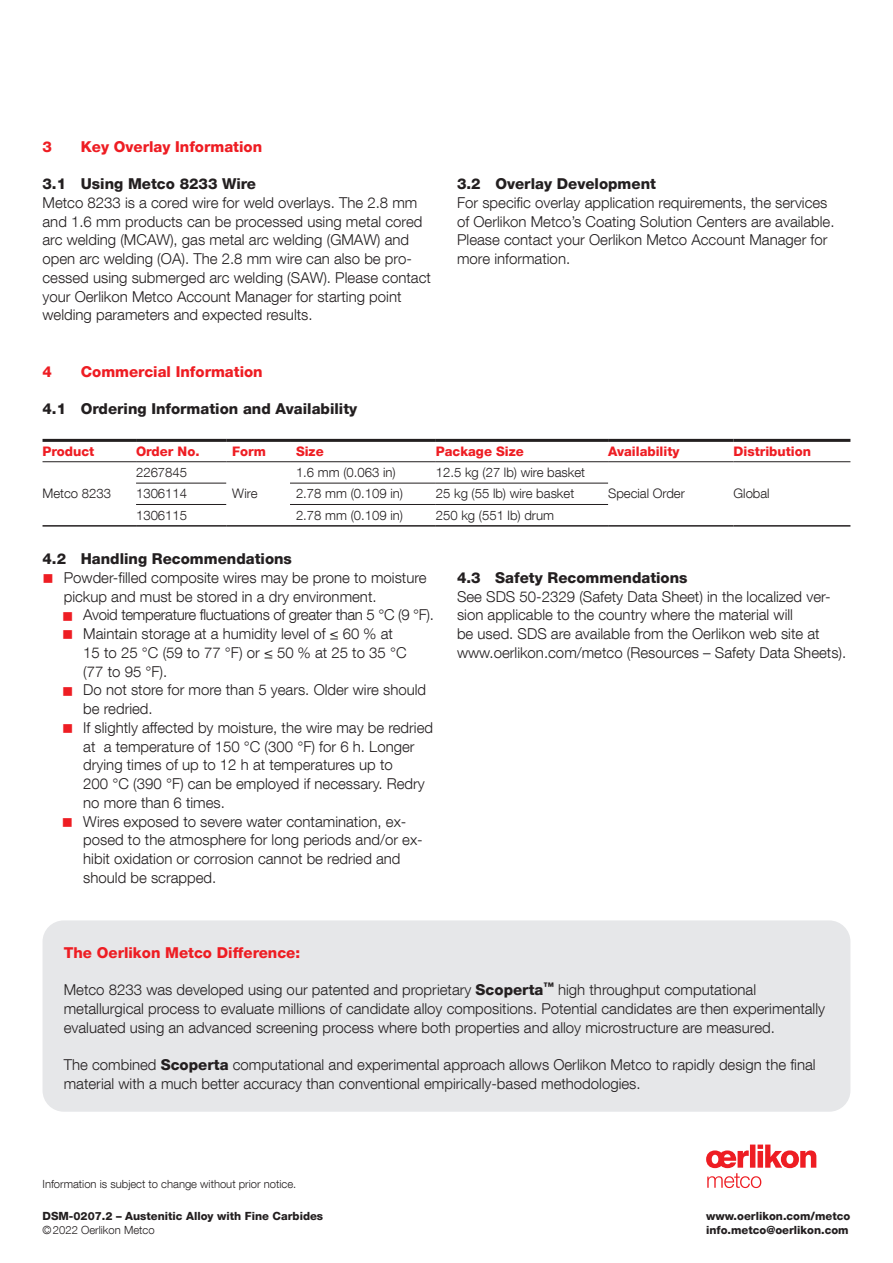
<style>
.page{position:relative;width:893px;height:1263px;background:#fff}
.page>*{position:absolute;margin:0;border:0;box-sizing:border-box;transform-origin:0 0}
.t1{font:300 15px/18.8px "Helvetica Neue LT Com";color:#231f20}
.t2{font:800 15px "Helvetica Neue LT Com";color:#231f20}
.t3{font:800 15px "Helvetica Neue LT Com";color:#ee1d23}
.t4{font:300 15px "Helvetica Neue LT Com";letter-spacing:-.02em;color:#231f20}
.t5{font:300 13.2px "Helvetica Neue LT Com";color:#231f20}
.t6{font:800 13.2px "Helvetica Neue LT Com";color:#ee1d23}
.t7{font:800 11.25px/14.1px "Helvetica Neue LT Com";color:#231f20}
.t8{font:300 11.25px "Helvetica Neue LT Com";color:#231f20}
.s1{color:#ee1d23}
.s2{font-weight:800}
</style>
<div class="page">
<svg style="left:706px;top:1144px;width:110px;height:44px"></svg>
<div style="left:43px;top:920px;width:807px;height:192px;background:#e6e7e9;border-radius:21px"></div>
<hr style="left:43px;top:461px;width:93px;height:1px;background:#231f20">
<hr style="left:136px;top:461px;width:90px;height:1px;background:#231f20">
<hr style="left:226px;top:461px;width:64px;height:1px;background:#231f20">
<hr style="left:290px;top:461px;width:146px;height:1px;background:#231f20">
<hr style="left:436px;top:461px;width:172px;height:1px;background:#231f20">
<hr style="left:608px;top:461px;width:125px;height:1px;background:#231f20">
<hr style="left:733px;top:461px;width:117px;height:1px;background:#231f20">
<hr style="left:136px;top:483px;width:90px;height:1px;background:#231f20">
<hr style="left:290px;top:483px;width:146px;height:1px;background:#231f20">
<hr style="left:436px;top:483px;width:172px;height:1px;background:#231f20">
<hr style="left:136px;top:504px;width:90px;height:1px;background:#231f20">
<hr style="left:290px;top:504px;width:146px;height:1px;background:#231f20">
<hr style="left:436px;top:504px;width:172px;height:1px;background:#231f20">
<hr style="left:43px;top:439px;width:93px;height:3px;background:#231f20">
<hr style="left:136px;top:439px;width:90px;height:3px;background:#231f20">
<hr style="left:226px;top:439px;width:64px;height:3px;background:#231f20">
<hr style="left:290px;top:439px;width:146px;height:3px;background:#231f20">
<hr style="left:436px;top:439px;width:172px;height:3px;background:#231f20">
<hr style="left:608px;top:439px;width:125px;height:3px;background:#231f20">
<hr style="left:733px;top:439px;width:117px;height:3px;background:#231f20">
<hr style="left:43px;top:525px;width:93px;height:2px;background:#231f20">
<hr style="left:226px;top:525px;width:64px;height:2px;background:#231f20">
<hr style="left:608px;top:525px;width:125px;height:2px;background:#231f20">
<hr style="left:733px;top:525px;width:117px;height:2px;background:#231f20">
<hr style="left:136px;top:525px;width:90px;height:2px;background:#231f20">
<hr style="left:290px;top:525px;width:146px;height:2px;background:#231f20">
<hr style="left:436px;top:525px;width:172px;height:2px;background:#231f20">
<p class="t3" style="left:43px;top:137px;width:11px">3</p>
<p class="t3" style="left:81px;top:137px;width:183px">Key Overlay Information</p>
<p class="t2" style="left:43px;top:175px;width:215px">3.1 Using Metco 8233 Wire</p>
<p class="t1" style="left:43px;top:193px;width:390px">Metco 8233 is a cored wire for weld overlays. The 2.8 mm and 1.6 mm products can be processed using metal cored arc welding (MCAW), gas metal arc welding (GMAW) and open arc welding (OA). The 2.8 mm wire can also be pro&shy;cessed using submerged arc welding (SAW). Please contact your Oerlikon Metco Account Manager for starting point welding parameters and expected results.</p>
<p class="t2" style="left:457px;top:175px;width:200px">3.2 Overlay Development</p>
<p class="t1" style="left:457px;top:193px;width:379px">For specific overlay application requirements, the services of Oerlikon Metco’s Coating Solution Centers are available.<br>Please contact your Oerlikon Metco Account Manager for more information.</p>
<p class="t3" style="left:43px;top:362px;width:11px">4</p>
<p class="t3" style="left:81px;top:362px;width:183px">Commercial Information</p>
<p class="t2" style="left:43px;top:400px;width:316px">4.1 Ordering Information and Availability</p>
<p class="t6" style="left:43px;top:443px;width:53px">Product</p>
<p class="t6" style="left:136px;top:443px;width:65px">Order No.</p>
<p class="t6" style="left:232px;top:443px;width:35px">Form</p>
<p class="t6" style="left:296px;top:443px;width:29px">Size</p>
<p class="t6" style="left:436px;top:443px;width:90px">Package Size</p>
<p class="t6" style="left:608px;top:443px;width:73px">Availability</p>
<p class="t6" style="left:733px;top:443px;width:79px">Distribution</p>
<p class="t5" style="left:43px;top:486px;width:70px">Metco 8233</p>
<p class="t5" style="left:296px;top:464px;width:101px">1.6 mm (0.063 in)</p>
<p class="t5" style="left:436px;top:464px;width:151px">12.5 kg (27 lb) wire basket</p>
<p class="t5" style="left:136px;top:464px;width:53px">2267845</p>
<p class="t5" style="left:136px;top:486px;width:53px">1306114</p>
<p class="t5" style="left:296px;top:486px;width:108px">2.78 mm (0.109 in)</p>
<p class="t5" style="left:436px;top:486px;width:140px">25 kg (55 lb) wire basket</p>
<p class="t5" style="left:608px;top:486px;width:78px">Special Order</p>
<p class="t5" style="left:733px;top:486px;width:38px">Global</p>
<p class="t5" style="left:136px;top:507px;width:53px">1306115</p>
<p class="t5" style="left:296px;top:507px;width:108px">2.78 mm (0.109 in)</p>
<p class="t5" style="left:436px;top:507px;width:120px">250 kg (551 lb) drum</p>
<p class="t2" style="left:43px;top:550px;width:251px">4.2 Handling Recommendations</p>
<p class="t1" style="left:64px;top:568px;width:364px;text-indent:-21px"><span class="s1">■</span> Powder-filled composite wires may be prone to moisture pickup and must be stored in a dry environment.</p>
<p class="t4" style="left:62px;top:606px;width:374px"><span class="s1">■</span> Avoid temperature fluctuations of greater than 5 °C (9 °F).</p>
<p class="t1" style="left:83px;top:624px;width:325px;text-indent:-21px"><span class="s1">■</span> Maintain storage at a humidity level of ≤ 60 % at<br>15 to 25 °C (59 to 77 °F) or ≤ 50 % at 25 to 35 °C (77 to 95 °F).</p>
<p class="t1" style="left:83px;top:680px;width:344px;text-indent:-21px"><span class="s1">■</span> Do not store for more than 5 years. Older wire should be redried.</p>
<p class="t1" style="left:83px;top:718px;width:351px;text-indent:-21px"><span class="s1">■</span> If slightly affected by moisture, the wire may be redried at a temperature of 150 °C (300 °F) for 6 h. Longer drying times of up to 12 h at temperatures up to<br>200 °C (390 °F) can be employed if necessary. Redry no more than 6 times.</p>
<p class="t1" style="left:83px;top:812px;width:341px;text-indent:-21px"><span class="s1">■</span> Wires exposed to severe water contamination, ex&shy;posed to the atmosphere for long periods and/or ex&shy;hibit oxidation or corrosion cannot be redried and should be scrapped.</p>
<p class="t5" style="left:232px;top:486px;width:27px">Wire</p>
<p class="t2" style="left:457px;top:569px;width:232px">4.3 Safety Recommendations</p>
<p class="t1" style="left:457px;top:587px;width:391px">See SDS 50-2329 (Safety Data Sheet) in the localized ver&shy;sion applicable to the country where the material will<br>be used. SDS are available from the Oerlikon web site at www.oerlikon.com/metco (Resources – Safety Data Sheets).</p>
<p class="t3" style="left:64px;top:944px;width:238px">The Oerlikon Metco Difference:</p>
<p class="t1" style="left:64px;top:980px;width:763px">Metco 8233 was developed using our patented and proprietary <span class="s2">Scoperta</span><sup>™</sup> high throughput computational metallurgical process to evaluate millions of candidate alloy compositions. Potential candidates are then experimentally evaluated using an advanced screening process where both properties and alloy microstructure are measured.</p>
<p class="t1" style="left:64px;top:1055px;width:753px">The combined <span class="s2">Scoperta</span> computational and experimental approach allows Oerlikon Metco to rapidly design the final material with a much better accuracy than conventional empirically-based methodologies.</p>
<p class="t8" style="left:43px;top:1177px;width:255px">Information is subject to change without prior notice.</p>
<p class="t7" style="left:43px;top:1208px;width:282px">DSM-0207.2 – Austenitic Alloy with Fine Carbides</p>
<p class="t8" style="left:43px;top:1223px;width:114px">©2022 Oerlikon Metco</p>
<p class="t7" style="left:843px;top:1222px;width:9px">3</p>
<p class="t7" style="left:706px;top:1208px;width:146px">www.oerlikon.com/metco info.metco@oerlikon.com</p>
</div>
